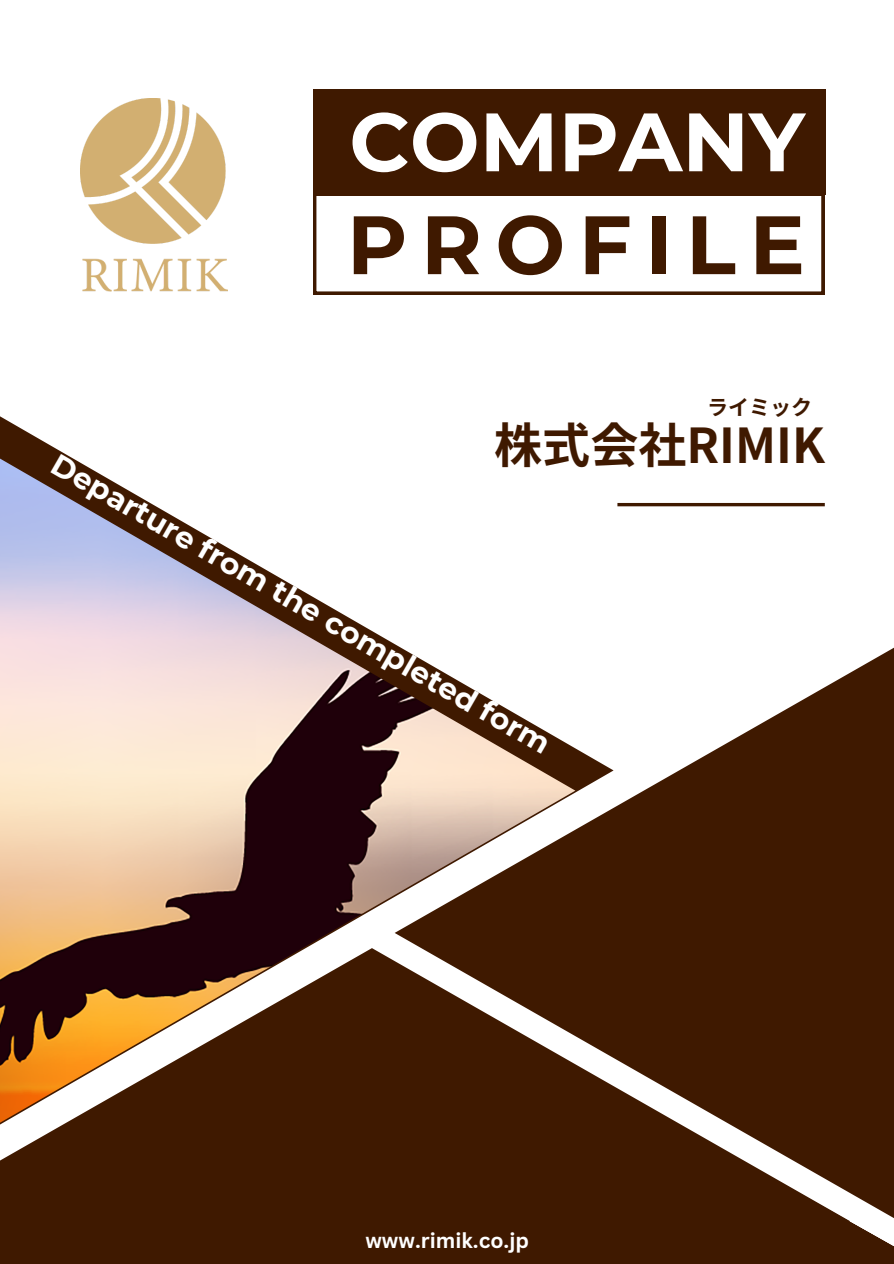
<style>
.page{position:relative;width:894px;height:1264px;background:#fff}
.page>*{position:absolute;margin:0;border:0;box-sizing:border-box;transform-origin:0 0}
.t1{font:700 82.5px "Montserrat";color:#fff}
.t2{font:700 82.5px "Montserrat";letter-spacing:.165em;color:#3f1900}
.t3{font:700 48px "Noto Sans JP";color:#3f1900}
.t4{font:700 30px "Montserrat";color:#fff}
.t5{font:700 21px "Canva Sans";color:#fff}
.t6{font:700 21px "Noto Sans JP";color:#3f1900}
</style>
<div class="page">
<img style="left:0;top:449px;width:394px;height:499px">
<svg style="left:394px;top:643px;width:499px;height:529px;fill:#3f1900"></svg>
<svg style="left:0;top:948px;width:850px;height:246px;background:#5e3a20"></svg>
<div style="left:0;top:1194px;width:788px;height:69px;background:#3f1900"></div>
<svg style="left:723px;top:1172px;width:170px;height:91px"></svg>
<svg style="left:313px;top:195px;width:511px;height:100px"></svg>
<div style="left:313px;top:89px;width:511px;height:106px;background:#3f1900"></div>
<hr style="left:617px;top:503px;width:207px;height:3px;background:#3f1900">
<img style="left:80px;top:98px;width:146px;height:145px">
<img style="left:82px;top:258px;width:145px;height:34px">
<p class="t1" style="left:349px;top:91px;width:457px">COMPANY</p>
<p class="t2" style="left:347px;top:194px;width:459px">PROFILE</p>
<p class="t6" style="left:707px;top:391px;width:107px">ライミック</p>
<p class="t3" style="left:494px;top:407px;width:332px">株式会社RIMIK</p>
<p class="t4" style="left:63px;top:445px;width:571px;rotate:30deg">Departure from the completed form</p>
<p class="t5" style="left:365px;top:1225px;width:165px">www.rimik.co.jp</p>
</div>
